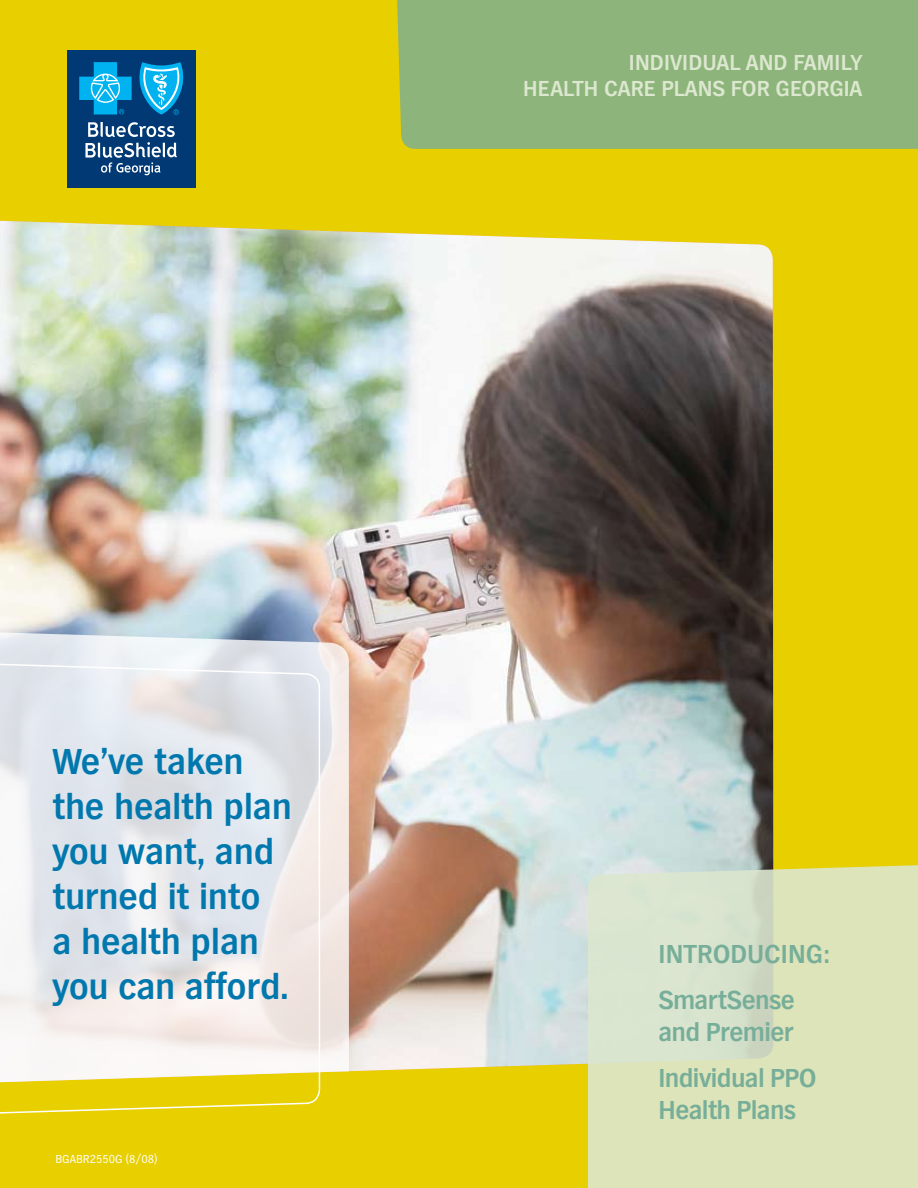
<style>
.page{position:relative;width:918px;height:1188px;background:#e8cf00}
.page>*{position:absolute;margin:0;border:0;box-sizing:border-box;transform-origin:0 0}
.t1{font:700 37.5px/45px "TV Nord EF";letter-spacing:-.01em;color:#0078ae}
.t2{font:700 27px/45.9px "TV Nord EF";letter-spacing:-.02em;color:#77ae99}
.t3{font:700 22.5px/25.3px "TV Nord EF";color:#dce7cf;text-align:right}
.t4{font:12px "TV Nord EF";color:#fff}
</style>
<div class="page">
<img style="left:321px;top:230px;width:452px;height:842px">
<svg style="left:321px;top:632px;width:28px;height:441px;background:#f1e7e2"></svg>
<svg style="left:0;top:50px;width:321px;height:1064px"></svg>
<div style="left:68px;top:50px;width:128px;height:138px;background:#003974"></div>
<svg style="left:79px;top:62px;width:105px;height:53px"></svg>
<svg style="left:85px;top:122px;width:92px;height:53px"></svg>
<svg style="left:588px;top:864px;width:330px;height:324px;background:#dae3bf"></svg>
<div style="left:397px;top:0;width:521px;height:149px;background:#8db47a"></div>
<p class="t3" style="left:523px;top:50px;width:341px">Individual and Family<br>Health Care Plans for Georgia</p>
<p class="t1" style="left:52px;top:739px;width:241px">We’ve taken the health plan you want, and turned it into<br>a health plan you can afford.</p>
<p class="t4" style="left:56px;top:1152px;width:103px">BGABR2550G (8/08)</p>
<p class="t2" style="left:658px;top:931px;width:172px">Introducing:<br>SmartSense</p>
<p class="t2" style="left:658px;top:1009px;width:157px">and Premier<br>Individual PPO</p>
<p class="t2" style="left:658px;top:1087px;width:139px">Health Plans</p>
</div>
